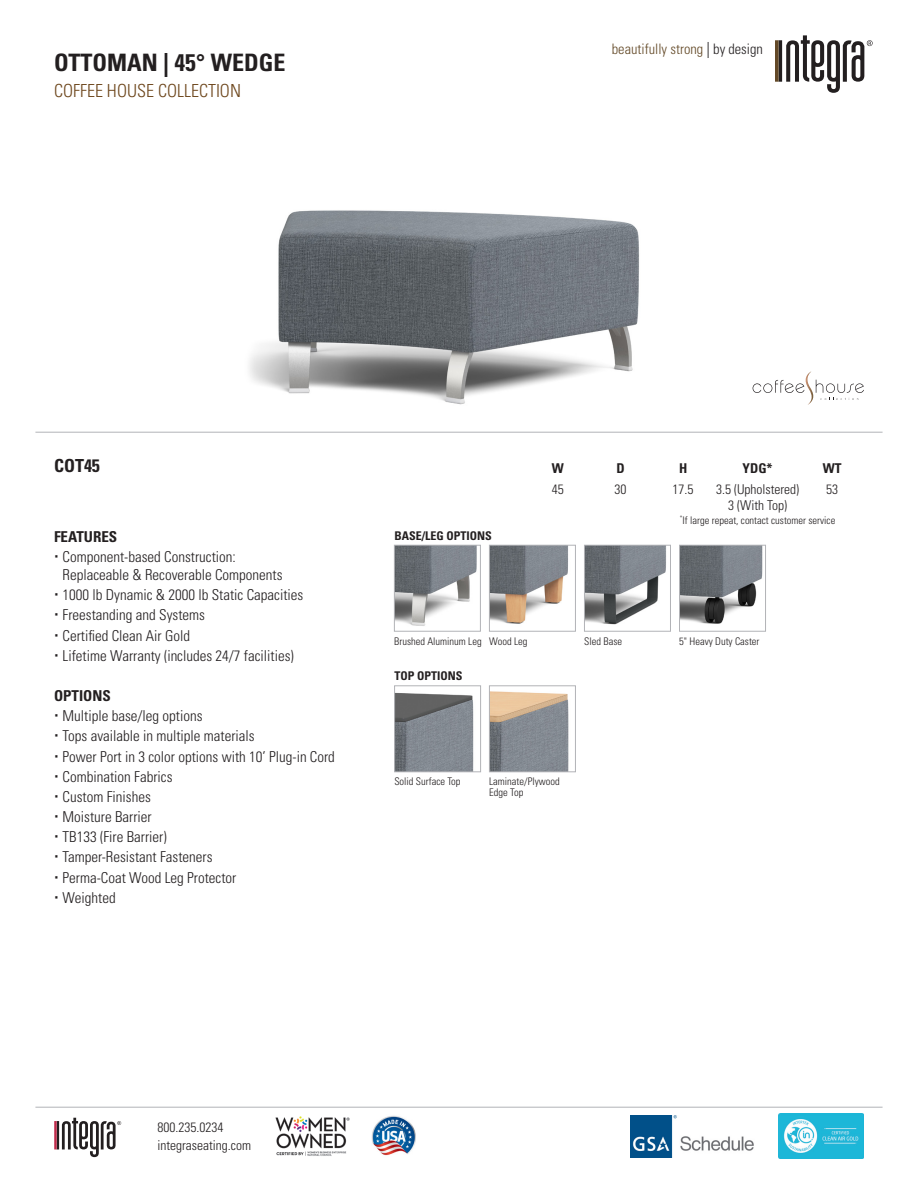
<style>
.page{position:relative;width:918px;height:1188px;background:#fff}
.page>*{position:absolute;margin:0;border:0;box-sizing:border-box;transform-origin:0 0}
.t1{font:700 condensed 24px "Univers LT Std";color:#231f20}
.t2{font:300 condensed 18px "Univers LT Std";color:#6e471d}
.t3{font:700 condensed 18px "Univers LT Std";color:#231f20}
.t4{font:300 condensed 15px/18px "Univers LT Std";color:#231f20}
.t5{font:700 condensed 15px "Univers LT Std";color:#231f20}
.t6{font:300 condensed 14.4px "Univers LT Std";color:#634927}
.t7{font:300 condensed 13.5px/18px "Univers LT Std";color:#231f20}
.t8{font:700 condensed 13.5px "Univers LT Std";color:#231f20}
.t9{font:700 condensed 12px "Univers LT Std";color:#231f20}
.t10{font:300 condensed 10.5px/10.5px "Univers LT Std";color:#231f20}
.s1{font-size:16.05px;color:#231f20}
.s2{color:#231f20}
</style>
<div class="page">
<svg style="left:54px;top:1118px;width:67px;height:39px"></svg>
<img style="left:372px;top:1115px;width:44px;height:41px">
<img style="left:275px;top:1116px;width:75px;height:40px">
<img style="left:779px;top:1114px;width:85px;height:44px">
<hr style="left:35px;top:432px;width:848px;height:1px;background:#b2b3b7">
<hr style="left:35px;top:1107px;width:848px;height:1px;background:#b2b3b7">
<img style="left:630px;top:1115px;width:124px;height:42px">
<svg style="left:775px;top:35px;width:98px;height:58px"></svg>
<svg style="left:753px;top:371px;width:111px;height:34px"></svg>
<img style="left:396px;top:547px;width:81px;height:79px">
<div style="left:394px;top:545px;width:87px;height:86px;border:1px solid #b2b3b7"></div>
<img style="left:491px;top:547px;width:77px;height:77px">
<div style="left:489px;top:545px;width:87px;height:86px;border:1px solid #b2b3b7"></div>
<img style="left:586px;top:547px;width:80px;height:78px">
<div style="left:584px;top:545px;width:87px;height:86px;border:1px solid #b2b3b7"></div>
<img style="left:396px;top:693px;width:78px;height:77px">
<div style="left:394px;top:686px;width:87px;height:86px;border:1px solid #b2b3b7"></div>
<img style="left:491px;top:691px;width:78px;height:79px">
<div style="left:489px;top:686px;width:87px;height:86px;border:1px solid #b2b3b7"></div>
<img style="left:681px;top:547px;width:82px;height:77px">
<div style="left:679px;top:545px;width:87px;height:86px;border:1px solid #b2b3b7"></div>
<img style="left:249px;top:210px;width:390px;height:195px">
<p class="t1" style="left:54px;top:48px;width:233px">OTTOMAN | 45° WEDGE</p>
<p class="t2" style="left:54px;top:80px;width:189px">COFFEE HOUSE COLLECTION</p>
<p class="t6" style="left:612px;top:40px;width:153px">beautifully strong <span class="s1">|</span> <span class="s2">by design</span></p>
<p class="t3" style="left:54px;top:455px;width:47px">COT45</p>
<p class="t5" style="left:54px;top:527px;width:65px">FEATURES</p>
<p class="t4" style="left:63px;top:548px;width:221px">Component-based Construction:<br>Replaceable &amp; Recoverable Components</p>
<p class="t4" style="left:63px;top:586px;width:242px">1000 lb Dynamic &amp; 2000 lb Static Capacities</p>
<p class="t4" style="left:63px;top:606px;width:144px">Freestanding and Systems</p>
<p class="t4" style="left:63px;top:626px;width:129px">Certified Clean Air Gold</p>
<p class="t4" style="left:63px;top:647px;width:233px">Lifetime Warranty (includes 24/7 facilities)</p>
<p class="t5" style="left:54px;top:687px;width:58px">OPTIONS</p>
<p class="t4" style="left:63px;top:707px;width:141px">Multiple base/leg options</p>
<p class="t4" style="left:63px;top:727px;width:194px">Tops available in multiple materials</p>
<p class="t4" style="left:63px;top:747px;width:274px">Power Port in 3 color options with 10’ Plug-in Cord</p>
<p class="t4" style="left:63px;top:767px;width:111px">Combination Fabrics</p>
<p class="t4" style="left:63px;top:788px;width:90px">Custom Finishes</p>
<p class="t4" style="left:63px;top:808px;width:91px">Moisture Barrier</p>
<p class="t4" style="left:63px;top:828px;width:106px">TB133 (Fire Barrier)</p>
<p class="t4" style="left:63px;top:848px;width:151px">Tamper-Resistant Fasteners</p>
<p class="t4" style="left:63px;top:868px;width:175px">Perma-Coat Wood Leg Protector</p>
<p class="t4" style="left:63px;top:888px;width:55px">Weighted</p>
<p class="t9" style="left:394px;top:528px;width:99px">BASE/LEG OPTIONS</p>
<p class="t8" style="left:552px;top:460px;width:14px">W</p>
<p class="t8" style="left:616px;top:460px;width:10px">D</p>
<p class="t8" style="left:679px;top:460px;width:10px">H</p>
<p class="t8" style="left:743px;top:460px;width:31px">YDG*</p>
<p class="t8" style="left:823px;top:460px;width:20px">WT</p>
<p class="t7" style="left:552px;top:480px;width:13px">45</p>
<p class="t7" style="left:614px;top:480px;width:13px">30</p>
<p class="t7" style="left:673px;top:480px;width:22px">17.5</p>
<p class="t7" style="left:716px;top:480px;width:85px">3.5 (Upholstered)</p>
<p class="t7" style="left:728px;top:496px;width:60px">3 (With Top)</p>
<p class="t7" style="left:826px;top:480px;width:13px">53</p>
<p class="t10" style="left:680px;top:515px;width:157px"><sup>*</sup>If large repeat, contact customer service</p>
<p class="t10" style="left:394px;top:636px;width:89px">Brushed Aluminum Leg</p>
<p class="t10" style="left:489px;top:636px;width:40px">Wood Leg</p>
<p class="t10" style="left:584px;top:636px;width:39px">Sled Base</p>
<p class="t9" style="left:394px;top:669px;width:70px">TOP OPTIONS</p>
<p class="t10" style="left:394px;top:776px;width:68px">Solid Surface Top</p>
<p class="t10" style="left:489px;top:776px;width:72px">Laminate/Plywood<br>Edge Top</p>
<p class="t10" style="left:679px;top:636px;width:82px">5" Heavy Duty Caster</p>
<p class="t7" style="left:158px;top:1118px;width:95px">800.235.0234 integraseating.com</p>
</div>
